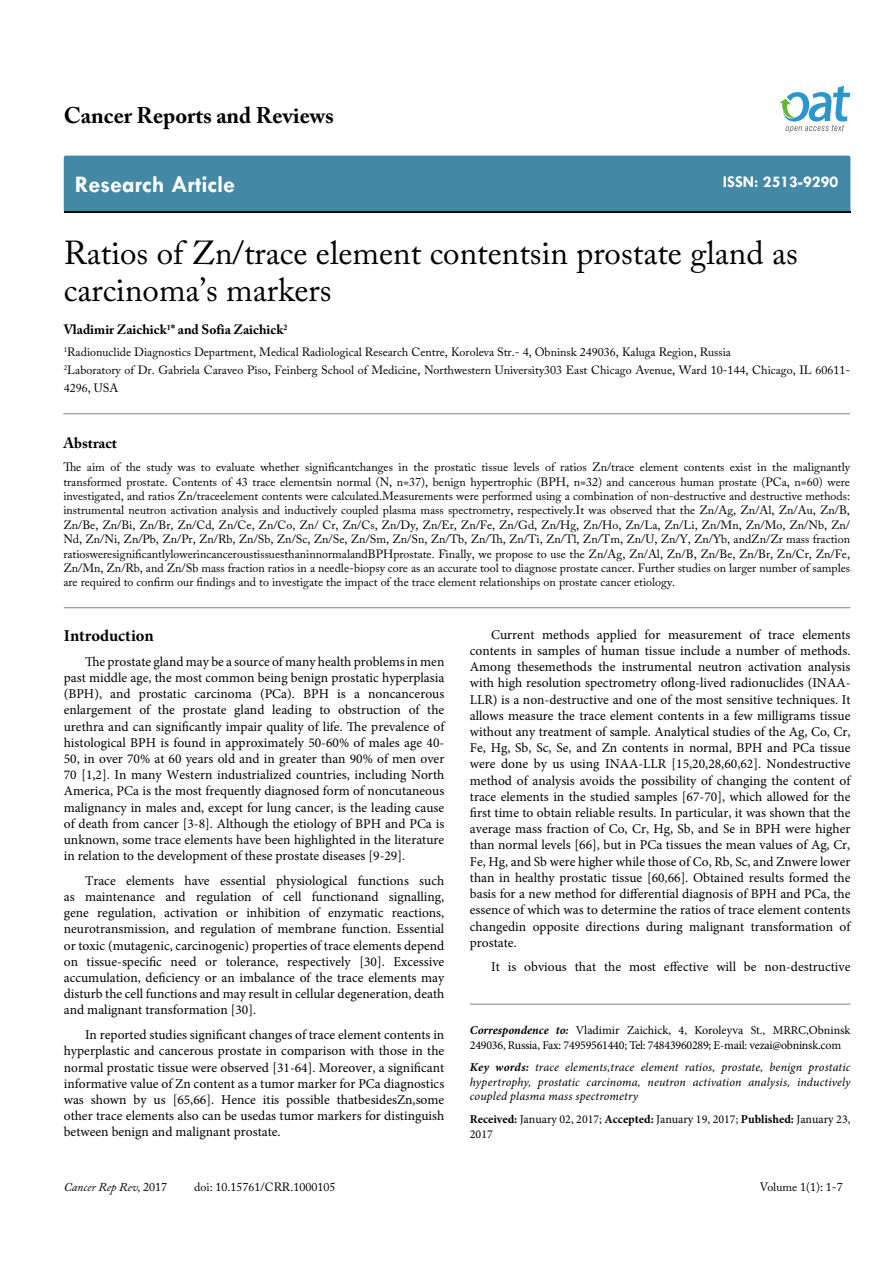
<style>
.page{position:relative;width:893px;height:1263px;background:#fff}
.page>*{position:absolute;margin:0;border:0;box-sizing:border-box;transform-origin:0 0}
.t1{font:33px/37.5px "Adobe Caslon Pro";color:#000}
.t2{font:700 24px "Tw Cen";color:#fff}
.t3{font:700 22.5px "Adobe Caslon Pro";color:#000}
.t4{font:700 16.5px "Tw Cen";color:#fff}
.t5{font:700 16.5px "Minion Pro";letter-spacing:-.005em;color:#000}
.t6{font:700 15px "Adobe Caslon Pro";color:#000}
.t7{font:13.5px/16.2px "Minion Pro";color:#000;text-align:justify}
.t8{font:700 13.5px "Adobe Caslon Pro";color:#000}
.t9{font:12px/14.4px "Adobe Caslon Pro";color:#000}
.t10{font:12px/14.4px "Minion Pro";letter-spacing:-.01em;color:#000}
.t11{font:italic 12px/14.4px "Minion Pro";letter-spacing:.01em;color:#000;text-align:justify}
.t12{font:italic 12px "Adobe Caslon Pro";color:#000}
.s1{font-weight:700;font-style:italic}
.s2{font-weight:700}
.s3{font-style:normal}
</style>
<div class="page">
<div style="left:64px;top:156px;width:786px;height:56px;background:#4389a5"></div>
<svg style="left:779px;top:86px;width:71px;height:47px"></svg>
<hr style="left:63px;top:413px;width:787px;height:1px;background:#808285">
<hr style="left:64px;top:607px;width:786px;height:1px;background:#808285">
<hr style="left:470px;top:1004px;width:380px;height:1px;background:#808285">
<h3 class="t3" style="left:64px;top:102px;width:272px">Cancer Reports and Reviews</h3>
<h2 class="t2" style="left:75px;top:170px;width:162px">Research Article</h2>
<p class="t4" style="left:723px;top:172px;width:117px">ISSN: 2513-9290</p>
<h1 class="t1" style="left:64px;top:233px;width:736px">Ratios of Zn/trace element contentsin prostate gland as carcinoma’s markers</h1>
<p class="t8" style="left:64px;top:322px;width:225px">Vladimir Zaichick<sup>1</sup>* and Sofia Zaichick<sup>2</sup></p>
<p class="t9" style="left:64px;top:343px;width:788px;line-height:18px"><sup>1</sup>Radionuclide Diagnostics Department, Medical Radiological Research Centre, Koroleva Str.- 4, Obninsk 249036, Kaluga Region, Russia<br><sup>2</sup>Laboratory of Dr. Gabriela Caraveo Piso, Feinberg School of Medicine, Northwestern University303 East Chicago Avenue, Ward 10-144, Chicago, IL 60611-<br>4296, USA</p>
<p class="t6" style="left:63px;top:434px;width:55px">Abstract</p>
<p class="t9" style="left:63px;top:460px;width:788px;text-align:justify">The aim of the study was to evaluate whether significantchanges in the prostatic tissue levels of ratios Zn/trace element contents exist in the malignantly transformed prostate. Contents of 43 trace elementsin normal (N, n=37), benign hypertrophic (BPH, n=32) and cancerous human prostate (PCa, n=60) were investigated, and ratios Zn/traceelement contents were calculated.Measurements were performed using a combination of non-destructive and destructive methods: instrumental neutron activation analysis and inductively coupled plasma mass spectrometry, respectively.It was observed that the Zn/Ag, Zn/Al, Zn/Au, Zn/B, Zn/Be, Zn/Bi, Zn/Br, Zn/Cd, Zn/Ce, Zn/Co, Zn/ Cr, Zn/Cs, Zn/Dy, Zn/Er, Zn/Fe, Zn/Gd, Zn/Hg, Zn/Ho, Zn/La, Zn/Li, Zn/Mn, Zn/Mo, Zn/Nb, Zn/ Nd, Zn/Ni, Zn/Pb, Zn/Pr, Zn/Rb, Zn/Sb, Zn/Sc, Zn/Se, Zn/Sm, Zn/Sn, Zn/Tb, Zn/Th, Zn/Ti, Zn/Tl, Zn/Tm, Zn/U, Zn/Y, Zn/Yb, andZn/Zr mass fraction ratiosweresignificantlylowerincanceroustissuesthaninnormalandBPHprostate. Finally, we propose to use the Zn/Ag, Zn/Al, Zn/B, Zn/Be, Zn/Br, Zn/Cr, Zn/Fe, Zn/Mn, Zn/Rb, and Zn/Sb mass fraction ratios in a needle-biopsy core as an accurate tool to diagnose prostate cancer. Further studies on larger number of samples are required to confirm our findings and to investigate the impact of the trace element relationships on prostate cancer etiology.</p>
<p class="t5" style="left:64px;top:624px;width:91px">Introduction</p>
<p class="t7" style="left:64px;top:653px;width:382px;text-indent:21px">The prostate gland may be a source of many health problems in men past middle age, the most common being benign prostatic hyperplasia (BPH), and prostatic carcinoma (PCa). BPH is a noncancerous enlargement of the prostate gland leading to obstruction of the urethra and can significantly impair quality of life. The prevalence of histological BPH is found in approximately 50-60% of males age 40- 50, in over 70% at 60 years old and in greater than 90% of men over 70 [1,2]. In many Western industrialized countries, including North America, PCa is the most frequently diagnosed form of noncutaneous malignancy in males and, except for lung cancer, is the leading cause of death from cancer [3-8]. Although the etiology of BPH and PCa is unknown, some trace elements have been highlighted in the literature in relation to the development of these prostate diseases [9-29].</p>
<p class="t7" style="left:64px;top:872px;width:382px;text-indent:21px">Trace elements have essential physiological functions such as maintenance and regulation of cell functionand signalling, gene regulation, activation or inhibition of enzymatic reactions, neurotransmission, and regulation of membrane function. Essential or toxic (mutagenic, carcinogenic) properties of trace elements depend on tissue-specific need or tolerance, respectively [30]. Excessive accumulation, deficiency or an imbalance of the trace elements may disturb the cell functions and may result in cellular degeneration, death and malignant transformation [30].</p>
<p class="t7" style="left:64px;top:1027px;width:382px;text-indent:21px">In reported studies significant changes of trace element contents in hyperplastic and cancerous prostate in comparison with those in the normal prostatic tissue were observed [31-64]. Moreover, a significant informative value of Zn content as a tumor marker for PCa diagnostics was shown by us [65,66]. Hence itis possible thatbesidesZn,some other trace elements also can be usedas tumor markers for distinguish between benign and malignant prostate.</p>
<p class="t7" style="left:470px;top:626px;width:382px;text-indent:21px">Current methods applied for measurement of trace elements contents in samples of human tissue include a number of methods.<br>Among thesemethods the instrumental neutron activation analysis with high resolution spectrometry oflong-lived radionuclides (INAA-LLR) is a non-destructive and one of the most sensitive techniques. It allows measure the trace element contents in a few milligrams tissue without any treatment of sample. Analytical studies of the Ag, Co, Cr, Fe, Hg, Sb, Sc, Se, and Zn contents in normal, BPH and PCa tissue were done by us using INAA-LLR [15,20,28,60,62]. Nondestructive method of analysis avoids the possibility of changing the content of trace elements in the studied samples [67-70], which allowed for the first time to obtain reliable results. In particular, it was shown that the average mass fraction of Co, Cr, Hg, Sb, and Se in BPH were higher than normal levels [66], but in PCa tissues the mean values of Ag, Cr, Fe, Hg, and Sb were higher while those of Co, Rb, Sc, and Znwere lower than in healthy prostatic tissue [60,66]. Obtained results formed the basis for a new method for differential diagnosis of BPH and PCa, the essence of which was to determine the ratios of trace element contents changedin opposite directions during malignant transformation of prostate.</p>
<p class="t7" style="left:491px;top:959px;width:361px">It is obvious that the most effective will be non-destructive</p>
<p class="t10" style="left:470px;top:1023px;width:382px"><span class="s1">Correspondence to:</span> Vladimir Zaichick, 4, Koroleyva St., MRRC,Obninsk<br>249036, Russia, Fax: 74959561440; Tel: 74843960289; E-mail: vezai@obninsk.com</p>
<p class="t11" style="left:470px;top:1060px;width:382px"><span class="s2">Key words:</span> trace elements,trace element ratios, prostate, benign prostatic hypertrophy, prostatic carcinoma, neutron activation analysis, inductively coupled plasma mass spectrometry</p>
<p class="t10" style="left:470px;top:1112px;width:382px"><span class="s2">Received:</span> January 02, 2017; <span class="s2">Accepted:</span> January 19, 2017; <span class="s2">Published:</span> January 23,<br>2017</p>
<p class="t12" style="left:64px;top:1180px;width:105px">Cancer Rep Rev, <span class="s3">2017</span></p>
<p class="t9" style="left:194px;top:1180px;width:143px">doi: 10.15761/CRR.1000105</p>
<p class="t9" style="left:760px;top:1180px;width:84px">Volume 1(1): 1-7</p>
</div>
